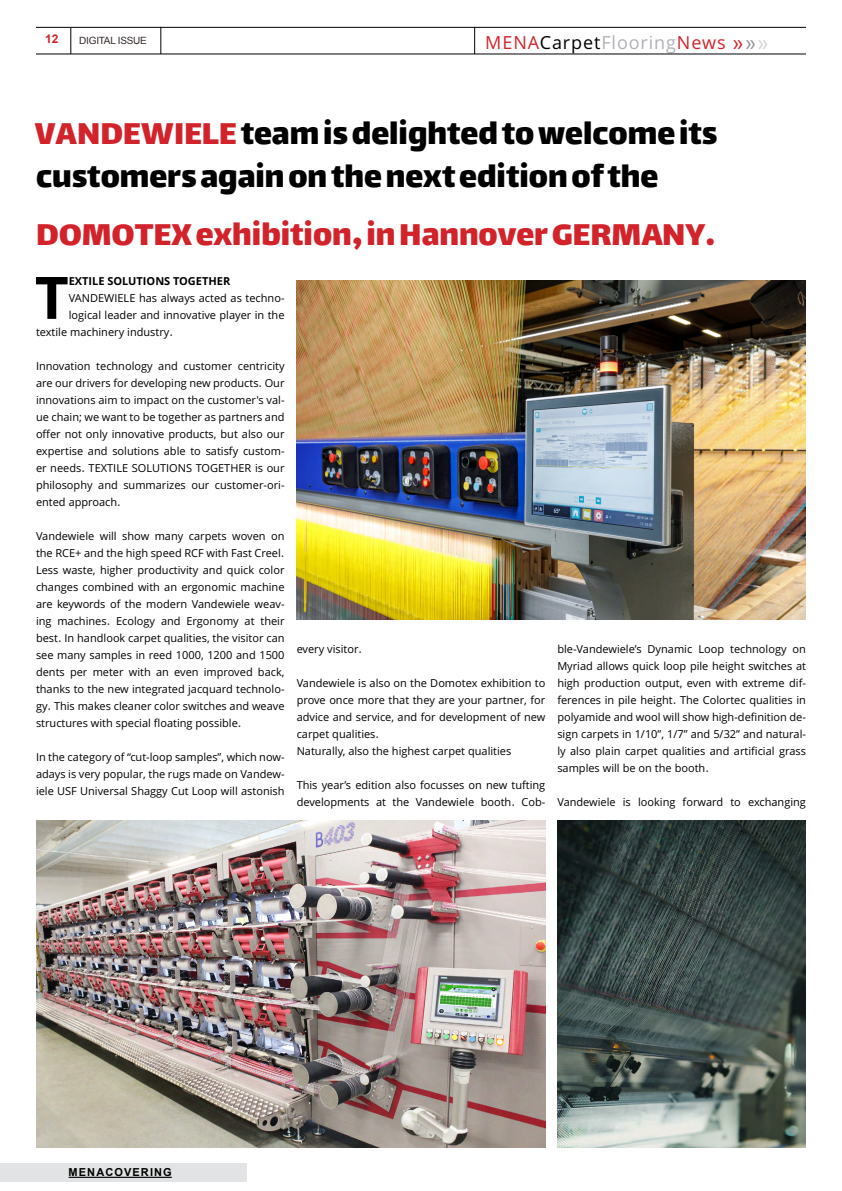
<style>
.page{position:relative;width:842px;height:1191px;background:#fff}
.page>*{position:absolute;margin:0;border:0;box-sizing:border-box;transform-origin:0 0}
.t1{font:700 58.6px "Sahel";color:#000}
.t2{font:37px/43px "Lalezar";color:#000}
.t3{font:37px "Lalezar";color:#d2232a}
.t4{font:18px "Sahel";letter-spacing:.05em;color:#d2232a}
.t5{font:700 12px "Arial";color:#d2232a}
.t6{font:11px/17px "Sahel";color:#000;text-align:justify}
.t7{font:700 11px "Sahel";color:#000}
.t8{font:700 11px "Arial";letter-spacing:.1em;color:#000}
.t9{font:10px "Arial";letter-spacing:-.025em;color:#322b29}
.s1{color:#000}
.s2{color:#afb1b4}
.s3{color:#939598}
.s4{color:#d1d3d4}
.s5{color:#d2232a}
</style>
<div class="page">
<hr style="left:36px;top:53px;width:770px;height:1px;background:#000">
<hr style="left:36px;top:27px;width:770px;height:1px;background:#000">
<svg style="left:70px;top:28px;width:1px;height:26px"></svg>
<svg style="left:160px;top:27px;width:1px;height:27px"></svg>
<svg style="left:474px;top:28px;width:1px;height:26px"></svg>
<div style="left:0;top:1163px;width:247px;height:18px;background:#e2e3e4"></div>
<hr style="left:69px;top:1176px;width:103px;height:1px;background:#000">
<img style="left:36px;top:821px;width:509px;height:326px">
<img style="left:297px;top:280px;width:509px;height:340px">
<img style="left:557px;top:821px;width:249px;height:326px">
<p class="t5" style="left:45px;top:31px;width:15px">12</p>
<p class="t9" style="left:79px;top:34px;width:69px">DIGITAL ISSUE</p>
<h3 class="t4" style="left:485px;top:32px;width:285px">MENA<span class="s1">Carpet</span><span class="s2">Flooring</span>News »<span class="s3">»</span><span class="s4">»</span></h3>
<h2 class="t2" style="left:35px;top:110px;width:684px"><span class="s5">VANDEWIELE</span> team is delighted to welcome its customers again on the next edition of the</h2>
<h2 class="t3" style="left:36px;top:211px;width:681px">DOMOTEX exhibition, in Hannover GERMANY.</h2>
<h1 class="t1" style="left:35px;top:264px;width:35px">T</h1>
<p class="t7" style="left:69px;top:275px;width:163px">EXTILE SOLUTIONS TOGETHER</p>
<p class="t6" style="left:69px;top:289px;width:217px">VANDEWIELE has always acted as techno-</p>
<p class="t6" style="left:69px;top:306px;width:217px">logical leader and innovative player in the</p>
<p class="t6" style="left:36px;top:323px;width:139px">textile machinery industry.</p>
<p class="t6" style="left:36px;top:357px;width:250px">Innovation technology and customer centricity are our drivers for developing new products. Our innovations aim to impact on the customer's val&shy;ue chain; we want to be together as partners and offer not only innovative products, but also our expertise and solutions able to satisfy custom&shy;er needs. TEXTILE SOLUTIONS TOGETHER is our philosophy and summarizes our customer-ori&shy;ented approach.</p>
<p class="t6" style="left:36px;top:527px;width:250px">Vandewiele will show many carpets woven on the RCE+ and the high speed RCF with Fast Creel.<br>Less waste, higher productivity and quick color changes combined with an ergonomic machine are keywords of the modern Vandewiele weav&shy;ing machines. Ecology and Ergonomy at their best. In handlook carpet qualities, the visitor can see many samples in reed 1000, 1200 and 1500 dents per meter with an even improved back, thanks to the new integrated jacquard technolo&shy;gy. This makes cleaner color switches and weave structures with special floating possible.</p>
<p class="t6" style="left:36px;top:748px;width:250px">In the category of “cut-loop samples”, which now&shy;adays is very popular, the rugs made on Vandew&shy;iele USF Universal Shaggy Cut Loop will astonish</p>
<p class="t6" style="left:557px;top:641px;width:250px">ble-Vandewiele’s Dynamic Loop technology on Myriad allows quick loop pile height switches at high production output, even with extreme dif&shy;ferences in pile height. The Colortec qualities in polyamide and wool will show high-definition de&shy;sign carpets in 1/10”, 1/7” and 5/32” and natural&shy;ly also plain carpet qualities and artificial grass samples will be on the booth.</p>
<p class="t6" style="left:557px;top:794px;width:250px">Vandewiele is looking forward to exchanging</p>
<p class="t6" style="left:297px;top:641px;width:67px">every visitor.</p>
<p class="t6" style="left:297px;top:675px;width:250px;text-align:left">Vandewiele is also on the Domotex exhibition to prove once more that they are your partner, for advice and service, and for development of new carpet qualities.<br>Naturally, also the highest carpet qualities</p>
<p class="t6" style="left:297px;top:777px;width:250px">This year’s edition also focusses on new tufting developments at the Vandewiele booth. Cob-</p>
<p class="t8" style="left:69px;top:1165px;width:105px">MENACOVERING</p>
</div>
